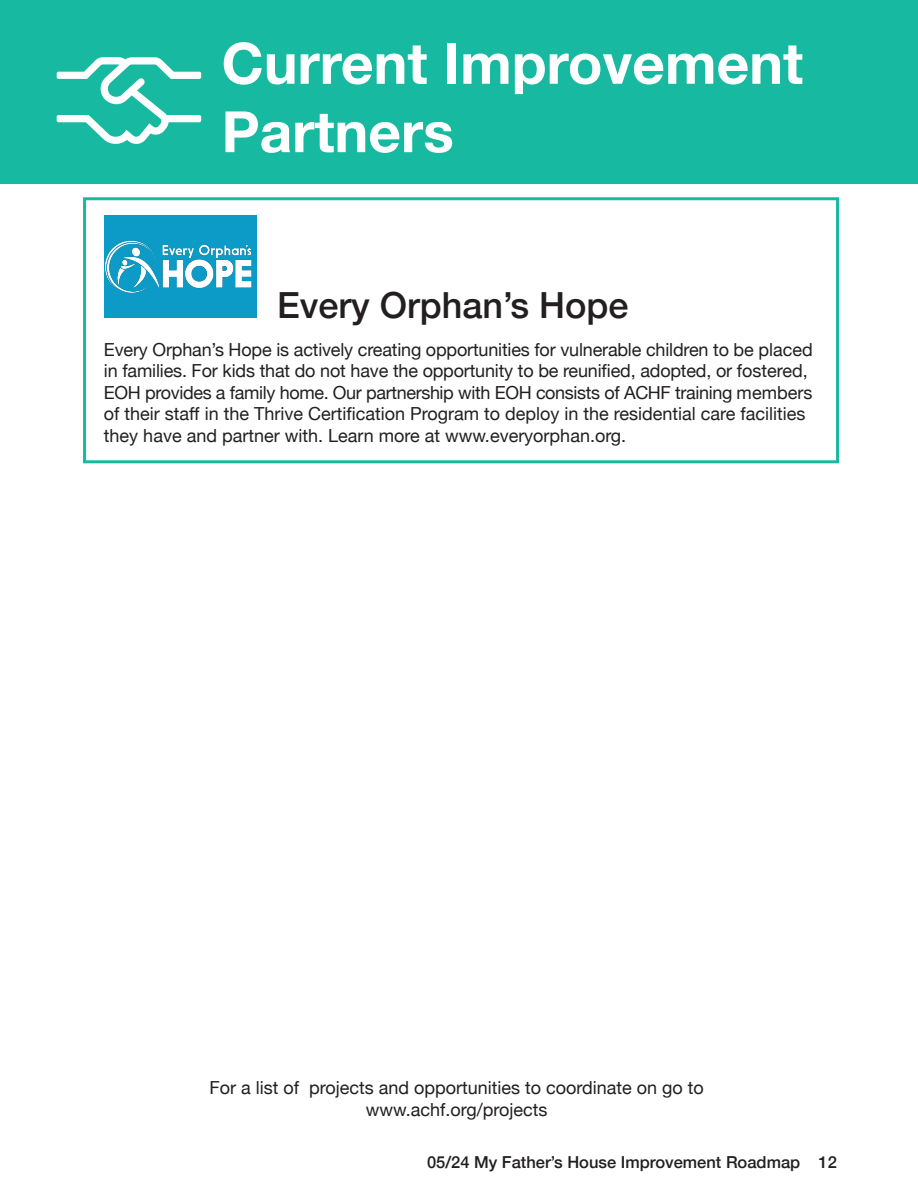
<style>
.page{position:relative;width:918px;height:1188px;background:#fff}
.page>*{position:absolute;margin:0;border:0;box-sizing:border-box;transform-origin:0 0}
.t1{font:700 57px/68.4px "Helvetica Neue";color:#fff}
.t2{font:500 36px "Helvetica Neue";color:#231f20}
.Body{font:18px/21.6px "Helvetica Neue";letter-spacing:-.01em;color:#231f20}
.Numbering{font:500 16.5px "Helvetica Neue";color:#231f20}
</style>
<div class="page">
<div style="left:0;top:0;width:918px;height:183px;background:#17baa0"></div>
<svg style="left:57px;top:57px;width:144px;height:87px"></svg>
<div style="left:104px;top:216px;width:153px;height:102px;background:#0c9bc7"></div>
<img style="left:104px;top:240px;width:148px;height:53px">
<div style="left:83px;top:197px;width:756px;height:266px;border:3px solid #17baa0"></div>
<h1 class="t1" style="left:222px;top:31px;width:583px">Current Improvement<br>Partners</h1>
<h3 class="t2" style="left:277px;top:276px;width:353px">Every Orphan’s Hope</h3>
<p class="Body" style="left:104px;top:340px;width:710px">Every Orphan’s Hope is actively creating opportunities for vulnerable children to be placed in families. For kids that do not have the opportunity to be reunified, adopted, or fostered, EOH provides a family home. Our partnership with EOH consists of ACHF training members of their staff in the Thrive Certification Program to deploy in the residential care facilities they have and partner with. Learn more at www.everyorphan.org.</p>
<p class="Body" style="left:209px;top:1078px;width:496px;text-align:center">For a list of projects and opportunities to coordinate on go to www.achf.org/projects</p>
<p class="Numbering" style="left:427px;top:1149px;width:411px">05/24 My Father’s House Improvement Roadmap 12</p>
</div>
